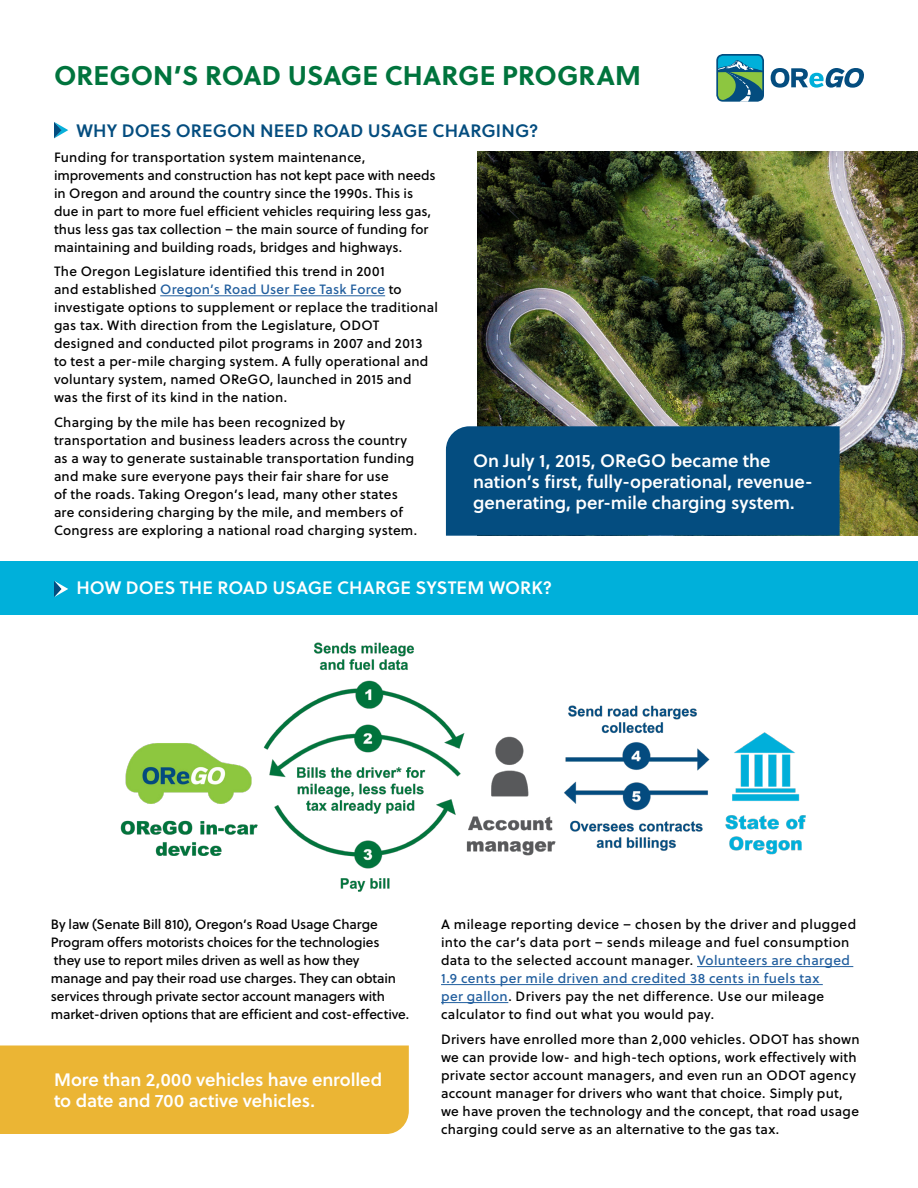
<style>
.page{position:relative;width:918px;height:1188px;background:#fff}
.page>*{position:absolute;margin:0;border:0;box-sizing:border-box;transform-origin:0 0}
.t1{font:700 27px "Soleil";color:#00743d}
.t2{font:18px/21px "Soleil Sb";letter-spacing:-.005em;color:#fff}
.t3{font:18px "Soleil Sb";letter-spacing:.005em;color:#044d7f}
.t4{font:13.5px/18px "Soleil Bk";letter-spacing:.015em;color:#000}
.t5{font:13.5px/18px "Soleil Bk";letter-spacing:-.01em;color:#000}
.s1{color:#215e9e}
</style>
<div class="page">
<svg style="left:771px;top:68px;width:93px;height:20px"></svg>
<svg style="left:716px;top:54px;width:48px;height:48px"></svg>
<svg style="left:718px;top:56px;width:44px;height:46px;background:#409488"></svg>
<div style="left:0;top:562px;width:918px;height:53px;background:#00b0da"></div>
<svg style="left:54px;top:581px;width:14px;height:16px"></svg>
<img style="left:120px;top:642px;width:686px;height:250px">
<hr style="left:697px;top:966px;width:156px;height:1px;background:#215e9e">
<hr style="left:441px;top:984px;width:382px;height:1px;background:#215e9e">
<hr style="left:441px;top:1002px;width:67px;height:1px;background:#215e9e">
<div style="left:0;top:1046px;width:409px;height:88px;background:#ebb534"></div>
<svg style="left:54px;top:122px;width:14px;height:16px"></svg>
<img style="left:478px;top:151px;width:440px;height:385px">
<hr style="left:160px;top:295px;width:225px;height:1px;background:#215e9e">
<div style="left:446px;top:426px;width:394px;height:110px;background:#044d80"></div>
<h1 class="t1" style="left:54px;top:55px;width:589px">OREGON’S ROAD USAGE CHARGE PROGRAM</h1>
<h2 class="t3" style="left:76px;top:117px;width:464px">WHY DOES OREGON NEED ROAD USAGE CHARGING?</h2>
<p class="t4" style="left:54px;top:147px;width:383px">Funding for transportation system maintenance, improvements and construction has not kept pace with needs in Oregon and around the country since the 1990s. This is due in part to more fuel efficient vehicles requiring less gas, thus less gas tax collection – the main source of funding for maintaining and building roads, bridges and highways.</p>
<p class="t4" style="left:54px;top:262px;width:386px">The Oregon Legislature identified this trend in 2001<br>and established <span class="s1">Oregon’s Road User Fee Task Force</span> to investigate options to supplement or replace the traditional gas tax. With direction from the Legislature, ODOT designed and conducted pilot programs in 2007 and 2013 to test a per-mile charging system. A fully operational and voluntary system, named OReGO, launched in 2015 and was the first of its kind in the nation.</p>
<p class="t4" style="left:54px;top:413px;width:365px">Charging by the mile has been recognized by transportation and business leaders across the country as a way to generate sustainable transportation funding and make sure everyone pays their fair share for use<br>of the roads. Taking Oregon’s lead, many other states are considering charging by the mile, and members of Congress are exploring a national road charging system.</p>
<h2 class="t2" style="left:473px;top:449px;width:341px">On July 1, 2015, OReGO became the nation’s first, fully-operational, revenue&shy;generating, per-mile charging system.</h2>
<h2 class="t2" style="left:76px;top:576px;width:477px">HOW DOES THE ROAD USAGE CHARGE SYSTEM WORK?</h2>
<p class="t5" style="left:51px;top:915px;width:360px">By law (Senate Bill 810), Oregon’s Road Usage Charge Program offers motorists choices for the technologies they use to report miles driven as well as how they manage and pay their road use charges. They can obtain services through private sector account managers with market-driven options that are efficient and cost-effective.</p>
<h2 class="t2" style="left:54px;top:1068px;width:330px">More than 2,000 vehicles have enrolled to date and 700 active vehicles.</h2>
<p class="t4" style="left:441px;top:915px;width:417px">A mileage reporting device – chosen by the driver and plugged into the car’s data port – sends mileage and fuel consumption data to the selected account manager. <span class="s1">Volunteers are charged 1.9 cents per mile driven and credited 38 cents in fuels tax<br>per gallon</span>. Drivers pay the net difference. Use our mileage calculator to find out what you would pay.</p>
<p class="t4" style="left:441px;top:1030px;width:420px">Drivers have enrolled more than 2,000 vehicles. ODOT has shown we can provide low- and high-tech options, work effectively with private sector account managers, and even run an ODOT agency account manager for drivers who want that choice. Simply put, we have proven the technology and the concept, that road usage charging could serve as an alternative to the gas tax.</p>
</div>
